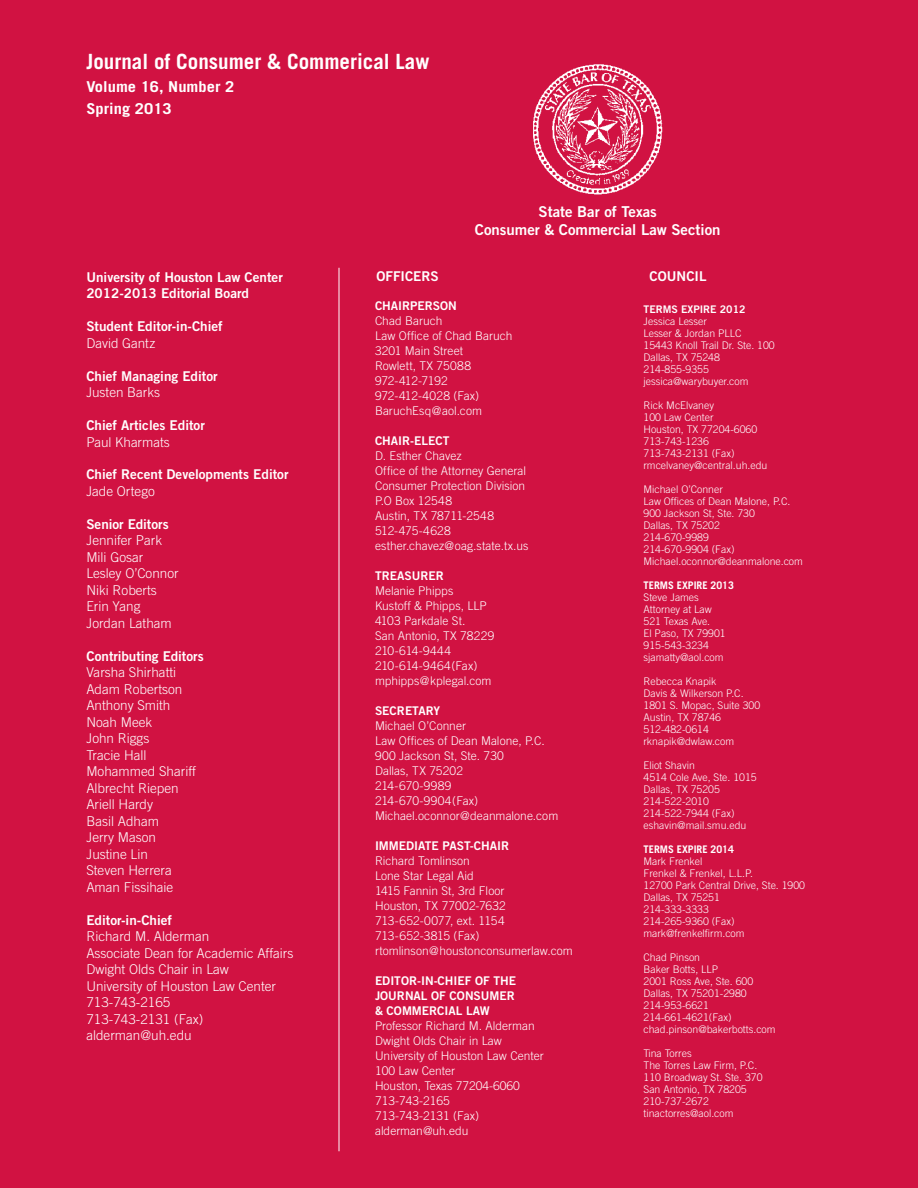
<style>
.page{position:relative;width:918px;height:1188px;background:#d11242}
.page>*{position:absolute;margin:0;border:0;box-sizing:border-box;transform-origin:0 0}
.t1{font:700 21px "Trade Gothic";color:#fff}
.t2{font:15px/18px "Trade Gothic Bold Two";color:#fff;text-align:center}
.t3{font:700 15px/22.5px "Trade Gothic";color:#fff;scale:1.1 1}
.t4{font:300 13.5px/16.5px "Trade Gothic";color:#fff}
.t5{font:13.5px/16.5px "Trade Gothic Bold Two";color:#fff}
.t6{font:300 12px/15px "Trade Gothic";color:#fff}
.t7{font:12px/15px "Trade Gothic Bold Two";color:#fff;text-align:justify}
.t8{font:300 10.5px/12px "Trade Gothic";color:#fff}
.t9{font:700 10.5px "Trade Gothic";color:#fff}
.t10{font:10.5px "Trade Gothic Bold Two";color:#fff}
</style>
<div class="page">
<img style="left:533px;top:64px;width:130px;height:131px">
<hr style="left:339px;top:268px;width:1px;height:883px;background:#fff">
<h1 class="t1" style="left:86px;top:49px;width:345px">Journal of Consumer &amp; Commerical Law</h1>
<h2 class="t3" style="left:86px;top:75px;width:136px">Volume 16, Number 2<br>Spring 2013</h2>
<h2 class="t2" style="left:475px;top:202px;width:247px">State Bar of Texas<br>Consumer &amp; Commercial Law Section</h2>
<p class="t5" style="left:86px;top:268px;width:198px">University of Houston Law Center<br>2012-2013 Editorial Board</p>
<p class="t5" style="left:86px;top:318px;width:138px">Student Editor-in-Chief</p>
<p class="t4" style="left:86px;top:334px;width:70px">David Gantz</p>
<p class="t5" style="left:86px;top:367px;width:133px">Chief Managing Editor</p>
<p class="t4" style="left:86px;top:384px;width:75px">Justen Barks</p>
<p class="t5" style="left:86px;top:417px;width:120px">Chief Articles Editor</p>
<p class="t4" style="left:86px;top:433px;width:85px">Paul Kharmats</p>
<p class="t5" style="left:86px;top:466px;width:204px">Chief Recent Developments Editor</p>
<p class="t4" style="left:86px;top:483px;width:70px">Jade Ortego</p>
<p class="t5" style="left:86px;top:516px;width:84px">Senior Editors</p>
<p class="t4" style="left:86px;top:532px;width:94px">Jennifer Park<br>Mili Gosar<br>Lesley O’Connor<br>Niki Roberts<br>Erin Yang<br>Jordan Latham</p>
<p class="t5" style="left:86px;top:648px;width:119px">Contributing Editors</p>
<p class="t4" style="left:86px;top:664px;width:111px">Varsha Shirhatti<br>Adam Robertson<br>Anthony Smith<br>Noah Meek<br>John Riggs<br>Tracie Hall<br>Mohammed Shariff<br>Albrecht Riepen<br>Ariell Hardy<br>Basil Adham<br>Jerry Mason<br>Justine Lin<br>Steven Herrera<br>Aman Fissihaie</p>
<p class="t5" style="left:86px;top:912px;width:87px">Editor-in-Chief</p>
<p class="t4" style="left:86px;top:928px;width:208px">Richard M. Alderman<br>Associate Dean for Academic Affairs<br>Dwight Olds Chair in Law<br>University of Houston Law Center<br>713-743-2165<br>713-743-2131 (Fax) alderman@uh.edu</p>
<p class="t5" style="left:376px;top:268px;width:64px">OFFICERS</p>
<p class="t5" style="left:650px;top:267px;width:58px">COUNCIL</p>
<p class="t7" style="left:375px;top:298px;width:15px">Chair</p>
<p class="t7" style="left:410px;top:298px;width:16px">person</p>
<p class="t6" style="left:375px;top:313px;width:139px">Chad Baruch<br>Law Office of Chad Baruch<br>3201 Main Street<br>Rowlett, TX 75088<br>972-412-7192<br>972-412-4028 (Fax)<br>BaruchEsq@aol.com</p>
<p class="t7" style="left:375px;top:433px;width:15px">Chair</p>
<p class="t7" style="left:410px;top:433px;width:20px">-Elect</p>
<p class="t6" style="left:375px;top:448px;width:155px">D. Esther Chavez<br>Office of the Attorney General<br>Consumer Protection Division<br>P.O Box 12548<br>Austin, TX 78711-2548<br>512-475-4628 esther.chavez@oag.state.tx.us</p>
<p class="t7" style="left:375px;top:568px;width:16px">Treasurer</p>
<p class="t6" style="left:375px;top:583px;width:121px">Melanie Phipps<br>Kustoff &amp; Phipps, LLP<br>4103 Parkdale St.<br>San Antonio, TX 78229<br>210-614-9444<br>210-614-9464(Fax) mphipps@kplegal.com</p>
<p class="t7" style="left:375px;top:703px;width:16px">Secretar</p>
<p class="t7" style="left:433px;top:703px;width:8px">y</p>
<p class="t6" style="left:375px;top:718px;width:185px">Michael O’Conner<br>Law Offices of Dean Malone, P.C.<br>900 Jackson St, Ste. 730<br>Dallas, TX 75202<br>214-670-9989<br>214-670-9904(Fax)<br>Michael.oconnor@deanmalone.com</p>
<p class="t7" style="left:375px;top:838px;width:13px">Immediate</p>
<p class="t7" style="left:443px;top:838px;width:8px">Past</p>
<p class="t7" style="left:470px;top:838px;width:19px">-Chair</p>
<p class="t6" style="left:375px;top:853px;width:199px">Richard Tomlinson<br>Lone Star Legal Aid<br>1415 Fannin St, 3rd Floor<br>Houston, TX 77002-7632<br>713-652-0077, ext. 1154<br>713-652-3815 (Fax) rtomlinson@houstonconsumerlaw.com</p>
<p class="t7" style="left:375px;top:973px;width:143px">EDITOR-IN-CHIEF OF THE JOURNAL OF CONSUMER &amp; COMMERCIAL LAW</p>
<p class="t6" style="left:375px;top:1018px;width:170px">Professor Richard M. Alderman<br>Dwight Olds Chair in Law<br>University of Houston Law Center<br>100 Law Center<br>Houston, Texas 77204-6060<br>713-743-2165<br>713-743-2131 (Fax) alderman@uh.edu</p>
<p class="t10" style="left:644px;top:303px;width:14px">Terms</p>
<p class="t10" style="left:681px;top:303px;width:25px">Expire</p>
<p class="t10" style="left:720px;top:303px;width:27px">2012</p>
<p class="t8" style="left:644px;top:315px;width:133px">Jessica Lesser<br>Lesser &amp; Jordan PLLC<br>15443 Knoll Trail Dr. Ste. 100<br>Dallas, TX 75248<br>214-855-9355 jessica@warybuyer.com</p>
<p class="t8" style="left:644px;top:399px;width:125px">Rick McElvaney<br>100 Law Center<br>Houston, TX 77204-6060<br>713-743-1236<br>713-743-2131 (Fax) rmcelvaney@central.uh.edu</p>
<p class="t8" style="left:644px;top:483px;width:161px">Michael O’Conner<br>Law Offices of Dean Malone, P.C.<br>900 Jackson St, Ste. 730<br>Dallas, TX 75202<br>214-670-9989<br>214-670-9904 (Fax)<br>Michael.oconnor@deanmalone.com</p>
<p class="t9" style="left:644px;top:579px;width:92px">Terms Expire 2013</p>
<p class="t8" style="left:644px;top:591px;width:84px">Steve James<br>Attorney at Law<br>521 Texas Ave.<br>El Paso, TX 79901<br>915-543-3234 sjamatty@aol.com</p>
<p class="t8" style="left:644px;top:675px;width:118px">Rebecca Knapik<br>Davis &amp; Wilkerson P.C.<br>1801 S. Mopac, Suite 300<br>Austin, TX 78746<br>512-482-0614 rknapik@dwlaw.com</p>
<p class="t8" style="left:644px;top:759px;width:115px">Eliot Shavin<br>4514 Cole Ave, Ste. 1015<br>Dallas, TX 75205<br>214-522-2010<br>214-522-7944 (Fax) eshavin@mail.smu.edu</p>
<p class="t9" style="left:644px;top:843px;width:92px">Terms Expire 2014</p>
<p class="t8" style="left:644px;top:855px;width:163px">Mark Frenkel<br>Frenkel &amp; Frenkel, L.L.P.<br>12700 Park Central Drive, Ste. 1900<br>Dallas, TX 75251<br>214-333-3333<br>214-265-9360 (Fax) mark@frenkelfirm.com</p>
<p class="t8" style="left:644px;top:951px;width:134px">Chad Pinson<br>Baker Botts, LLP<br>2001 Ross Ave, Ste. 600<br>Dallas, TX 75201-2980<br>214-953-6621<br>214-661-4621(Fax) chad.pinson@bakerbotts.com</p>
<p class="t8" style="left:644px;top:1047px;width:121px">Tina Torres<br>The Torres Law Firm, P.C.<br>110 Broadway St. Ste. 370<br>San Antonio, TX 78205<br>210-737-2672 tinactorres@aol.com</p>
</div>
